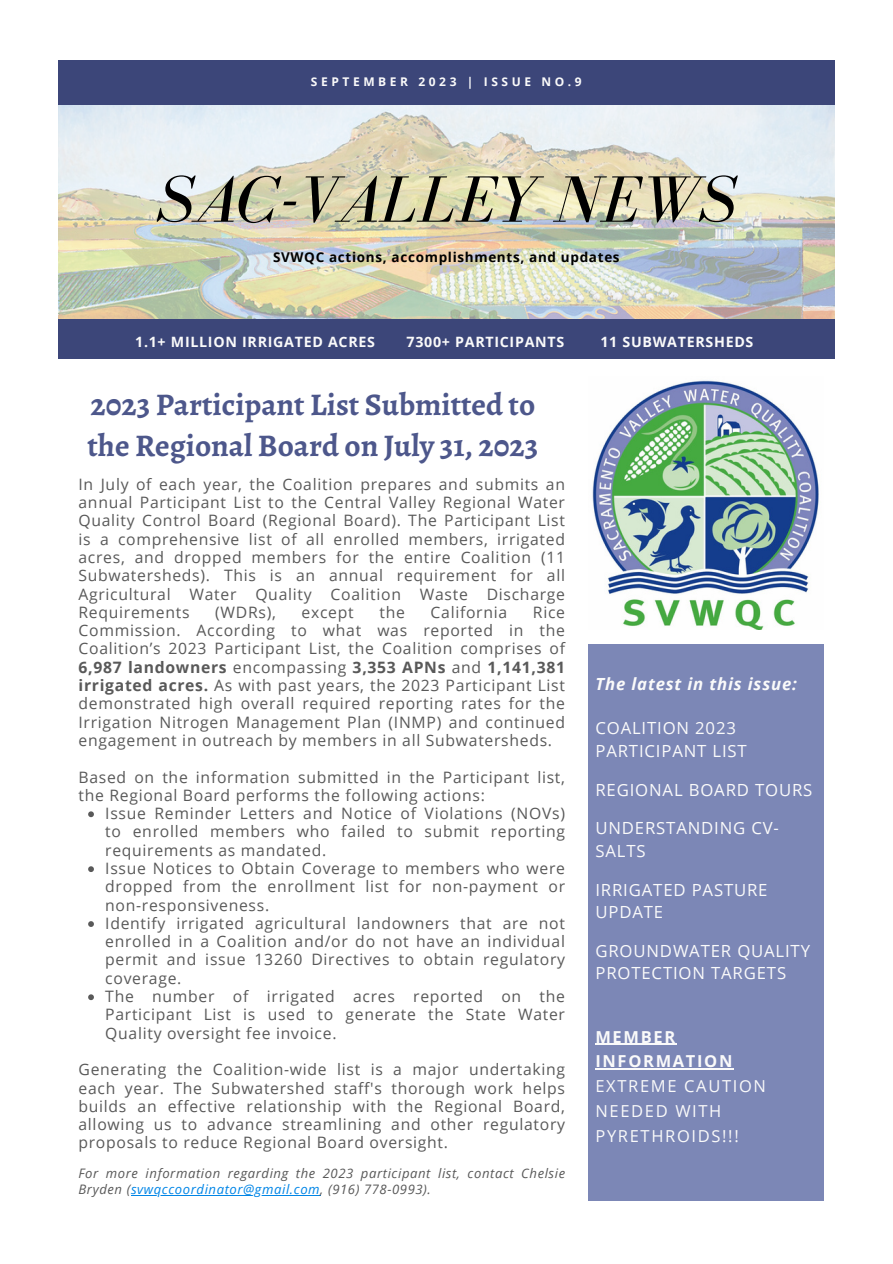
<style>
.page{position:relative;width:893px;height:1264px;background:#fff}
.page>*{position:absolute;margin:0;border:0;box-sizing:border-box;transform-origin:0 0}
.t1{font:italic 67.5px "Bodoni FLF";color:#000}
.t2{font:700 31.5px/40.5px "Alegreya";color:#4d578b}
.t3{font:16.8px/22.5px "Open Sans";letter-spacing:.05em;color:#fafafa}
.t4{font:italic 700 16.8px "Open Sans";letter-spacing:.05em;color:#fafafa}
.t5{font:16.5px/24.8px "Open Sans";letter-spacing:.1em;color:#fafafa}
.t6{font:700 16.5px/24.8px "Open Sans";letter-spacing:.1em;color:#fafafa}
.t7{font:15.75px/18.3px "Open Sans";letter-spacing:.045em;color:#595959;text-align:justify}
.t8{font:700 14.25px "Open Sans";letter-spacing:.05em;color:#fafafa}
.t9{font:700 13.5px "Open Sans";letter-spacing:.05em;color:#000}
.t10{font:italic 13.05px/15.5px "Open Sans";letter-spacing:.045em;color:#595959}
.t11{font:700 12px "Open Sans";letter-spacing:.3em;color:#fafafa}
.s1{font-weight:700}
.s2{color:#0085e6}
</style>
<div class="page">
<img style="left:58px;top:105px;width:776px;height:214px">
<div style="left:58px;top:60px;width:776px;height:45px;background:#3c4679"></div>
<div style="left:588px;top:644px;width:235px;height:556px;background:#7c87b6"></div>
<div style="left:58px;top:319px;width:776px;height:40px;background:#3c4679"></div>
<img style="left:592px;top:380px;width:227px;height:249px">
<hr style="left:595px;top:1043px;width:82px;height:1px;background:#fafafa">
<hr style="left:595px;top:1068px;width:139px;height:1px;background:#fafafa">
<svg style="left:88px;top:811px;width:6px;height:6px"></svg>
<svg style="left:88px;top:866px;width:6px;height:6px"></svg>
<svg style="left:88px;top:921px;width:6px;height:5px"></svg>
<svg style="left:88px;top:994px;width:6px;height:6px"></svg>
<hr style="left:131px;top:1194px;width:189px;height:1px;background:#0085e6">
<p class="t11" style="left:311px;top:73px;width:272px">SEPTEMBER 2023 | ISSUE NO.9</p>
<p class="t1" style="left:156px;top:163px;width:581px">SAC-VALLEY NEWS</p>
<p class="t9" style="left:273px;top:248px;width:348px">SVWQC actions, accomplishments, and updates</p>
<p class="t8" style="left:135px;top:332px;width:241px">1.1+ MILLION IRRIGATED ACRES</p>
<p class="t8" style="left:406px;top:332px;width:159px">7300+ PARTICIPANTS</p>
<p class="t8" style="left:600px;top:332px;width:154px">11 SUBWATERSHEDS</p>
<p class="t2" style="left:87px;top:384px;width:452px">2023 Participant List Submitted to the Regional Board on July 31, 2023</p>
<p class="t7" style="left:78px;top:474px;width:488px">In July of each year, the Coalition prepares and submits an annual Participant List to the Central Valley Regional Water Quality Control Board (Regional Board). The Participant List is a comprehensive list of all enrolled members, irrigated acres, and dropped members for the entire Coalition (11<br>Subwatersheds). This is an annual requirement for all Agricultural Water Quality Coalition Waste Discharge Requirements</p>
<p class="t7" style="left:215px;top:602px;width:62px">(WDRs),</p>
<p class="t7" style="left:301px;top:602px;width:54px">except</p>
<p class="t7" style="left:379px;top:602px;width:27px">the</p>
<p class="t7" style="left:430px;top:602px;width:78px">California</p>
<p class="t7" style="left:78px;top:602px;width:488px;text-indent:454px">Rice Commission. According to what was reported in the Coalition’s 2023 Participant List, the Coalition comprises of <span class="s1">6,987 landowners</span> encompassing <span class="s1">3,353 APNs</span> and <span class="s1">1,141,381 irrigated acres.</span> As with past years, the 2023 Participant List demonstrated high overall required reporting rates for the Irrigation Nitrogen Management Plan (INMP) and continued engagement in outreach by members in all Subwatersheds.</p>
<p class="t7" style="left:78px;top:767px;width:488px">Based on the information submitted in the Participant list, the Regional Board performs the following actions:</p>
<p class="t7" style="left:105px;top:803px;width:461px">Issue Reminder Letters and Notice of Violations (NOVs) to enrolled members who failed to submit reporting requirements as mandated.</p>
<p class="t7" style="left:105px;top:858px;width:461px">Issue Notices to Obtain Coverage to members who were dropped from the enrollment list for non-payment or non-responsiveness.</p>
<p class="t7" style="left:105px;top:913px;width:461px">Identify irrigated agricultural landowners that are not enrolled in a Coalition and/or do not have an individual permit and issue 13260 Directives to obtain regulatory coverage.</p>
<p class="t7" style="left:105px;top:986px;width:461px">The number of irrigated acres reported on the Participant List is used to generate the State Water Quality oversight fee invoice.</p>
<p class="t7" style="left:78px;top:1059px;width:488px">Generating the Coalition-wide list is a major undertaking each year. The Subwatershed staff's thorough work helps builds an effective relationship with the Regional Board, allowing us to advance streamlining and other regulatory proposals to reduce Regional Board oversight.</p>
<p class="t10" style="left:78px;top:1165px;width:488px">For more information regarding the 2023 participant list, contact Chelsie<br>Bryden (<span class="s2">svwqccoordinator@gmail.com</span>, (916) 778-0993).</p>
<p class="t4" style="left:595px;top:671px;width:203px">The latest in this issue:</p>
<p class="t3" style="left:595px;top:716px;width:153px">COALITION 2023<br>PARTICIPANT LIST</p>
<p class="t3" style="left:595px;top:777px;width:218px">REGIONAL BOARD TOURS</p>
<p class="t3" style="left:595px;top:816px;width:185px">UNDERSTANDING CV-<br>SALTS</p>
<p class="t3" style="left:595px;top:877px;width:174px">IRRIGATED PASTURE<br>UPDATE</p>
<p class="t3" style="left:595px;top:939px;width:216px">GROUNDWATER QUALITY<br>PROTECTION TARGETS</p>
<p class="t6" style="left:595px;top:1023px;width:138px">MEMBER<br>INFORMATION</p>
<p class="t5" style="left:595px;top:1073px;width:172px">EXTREME CAUTION<br>NEEDED WITH<br>PYRETHROIDS!!!</p>
</div>
